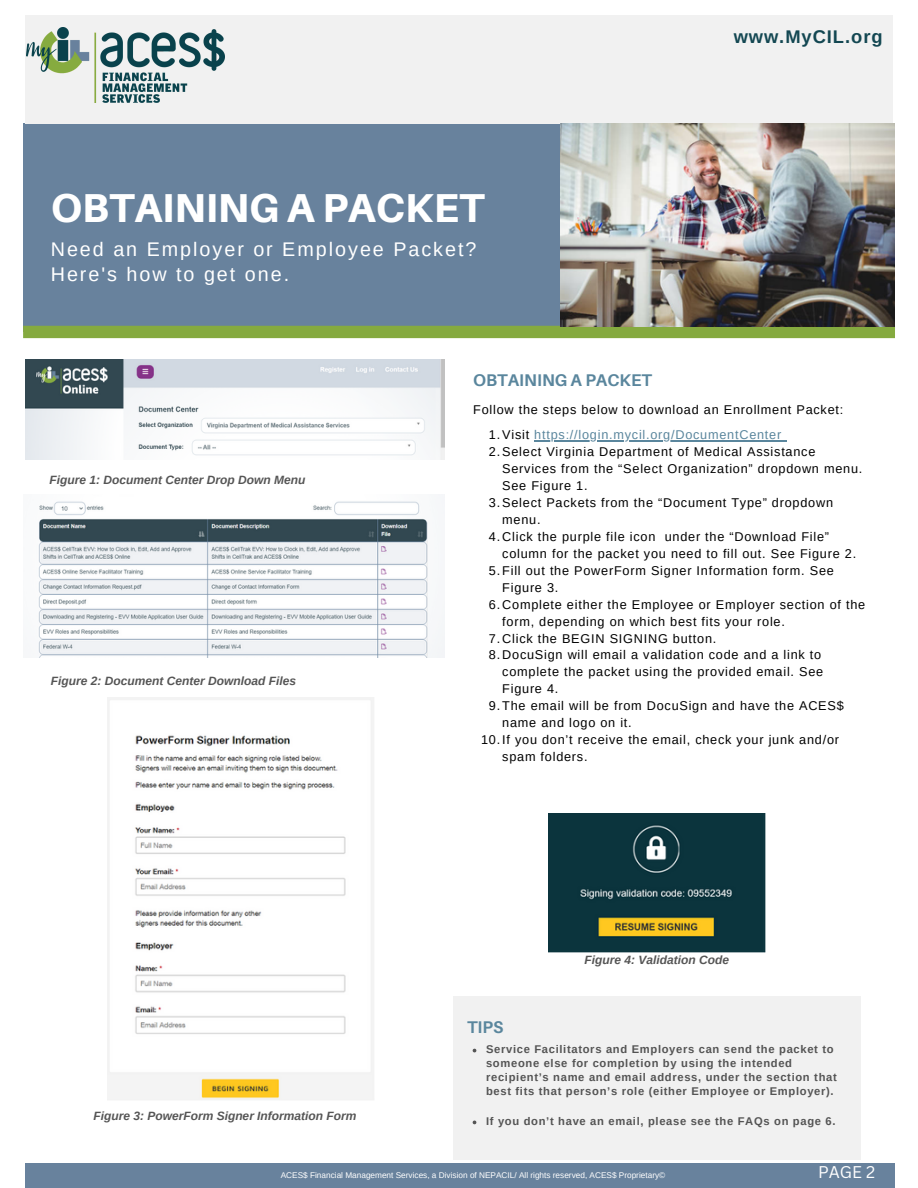
<style>
.page{position:relative;width:918px;height:1188px;background:#fff}
.page>*{position:absolute;margin:0;border:0;box-sizing:border-box;transform-origin:0 0}
.t1{font:800 40.35px "Aileron";color:#fff}
.t2{font:19.8px/24.8px "Arimo";letter-spacing:.1em;color:#fff}
.t3{font:700 18.3px "Arimo";letter-spacing:.05em;color:#134752}
.t4{font:700 16.95px "Aileron";color:#5a869d}
.t5{font:16.5px "Canva Sans";color:#fff}
.t6{font:12.75px/17px "Arimo";letter-spacing:.06em;color:#000}
.t7{font:12.75px "Arimo";letter-spacing:.06em;color:#5a869d}
.t8{font:italic 700 12px "Arimo";color:#555}
.t9{font:700 11.25px/14px "Arimo";letter-spacing:.06em;color:#545454}
.t10{font:8.25px "Arimo";color:#fff}
.s1{color:#000}
</style>
<div class="page">
<div style="left:23px;top:124px;width:537px;height:208px;background:#68829d"></div>
<div style="left:23px;top:326px;width:872px;height:12px;background:#85aa3f"></div>
<div style="left:25px;top:15px;width:868px;height:108px;background:#f1f1f1"></div>
<div style="left:25px;top:1163px;width:870px;height:25px;background:#68829d"></div>
<img style="left:27px;top:27px;width:198px;height:76px">
<img style="left:560px;top:124px;width:334px;height:202px">
<div style="left:453px;top:996px;width:408px;height:163px;background:#f1f1f1"></div>
<img style="left:108px;top:698px;width:266px;height:402px">
<img style="left:548px;top:814px;width:217px;height:138px">
<img style="left:25px;top:360px;width:420px;height:100px">
<img style="left:38px;top:501px;width:407px;height:156px">
<hr style="left:534px;top:440px;width:248px;height:1px;background:#5a869d">
<p class="t1" style="left:51px;top:183px;width:435px">OBTAINING A PACKET</p>
<p class="t2" style="left:51px;top:237px;width:427px">Need an Employer or Employee Packet?<br>Here's how to get one.</p>
<p class="t4" style="left:473px;top:369px;width:180px">OBTAINING A PACKET</p>
<p class="t3" style="left:734px;top:27px;width:150px">www.MyCIL.org</p>
<p class="t8" style="left:50px;top:473px;width:257px">Figure 1: Document Center Drop Down Menu</p>
<p class="t8" style="left:51px;top:674px;width:247px">Figure 2: Document Center Download Files</p>
<p class="t8" style="left:93px;top:1109px;width:265px">Figure 3: PowerForm Signer Information Form</p>
<p class="t6" style="left:473px;top:401px;width:372px">Follow the steps below to download an Enrollment Packet:</p>
<p class="t7" style="left:489px;top:428px;width:294px"><span class="s1">1.Visit</span> https://login.mycil.org/DocumentCenter</p>
<p class="t6" style="left:502px;top:443px;width:362px;text-indent:-13px">2.Select Virginia Department of Medical Assistance<br>Services from the “Select Organization” dropdown menu.<br>See Figure 1.</p>
<p class="t6" style="left:502px;top:494px;width:332px;text-indent:-13px">3.Select Packets from the “Document Type” dropdown menu.</p>
<p class="t6" style="left:502px;top:528px;width:355px;text-indent:-13px">4.Click the purple file icon under the “Download File” column for the packet you need to fill out. See Figure 2.</p>
<p class="t6" style="left:502px;top:562px;width:333px;text-indent:-13px">5.Fill out the PowerForm Signer Information form. See<br>Figure 3.</p>
<p class="t6" style="left:502px;top:596px;width:365px;text-indent:-13px">6.Complete either the Employee or Employer section of the form, depending on which best fits your role.</p>
<p class="t6" style="left:489px;top:630px;width:229px">7.Click the BEGIN SIGNING button.</p>
<p class="t6" style="left:502px;top:647px;width:323px;text-indent:-13px">8.DocuSign will email a validation code and a link to complete the packet using the provided email. See<br>Figure 4.</p>
<p class="t6" style="left:502px;top:697px;width:343px;text-indent:-13px">9.The email will be from DocuSign and have the ACES$ name and logo on it.</p>
<p class="t6" style="left:502px;top:731px;width:338px;text-indent:-21px">10.If you don’t receive the email, check your junk and/or spam folders.</p>
<p class="t4" style="left:467px;top:1016px;width:38px">TIPS</p>
<p class="t8" style="left:585px;top:953px;width:146px">Figure 4: Validation Code</p>
<p class="t9" style="left:486px;top:1042px;width:352px">Service Facilitators and Employers can send the packet to someone else for completion by using the intended recipient’s name and email address, under the section that best fits that person’s role (either Employee or Employer).</p>
<p class="t9" style="left:486px;top:1114px;width:351px">If you don’t have an email, please see the FAQs on page 6.</p>
<p class="t10" style="left:281px;top:1171px;width:386px">ACES$ Financial Management Services, a Division of NEPACIL/ All rights reserved, ACES$ Proprietary©</p>
<p class="t5" style="left:818px;top:1161px;width:59px">PAGE 2</p>
</div>
